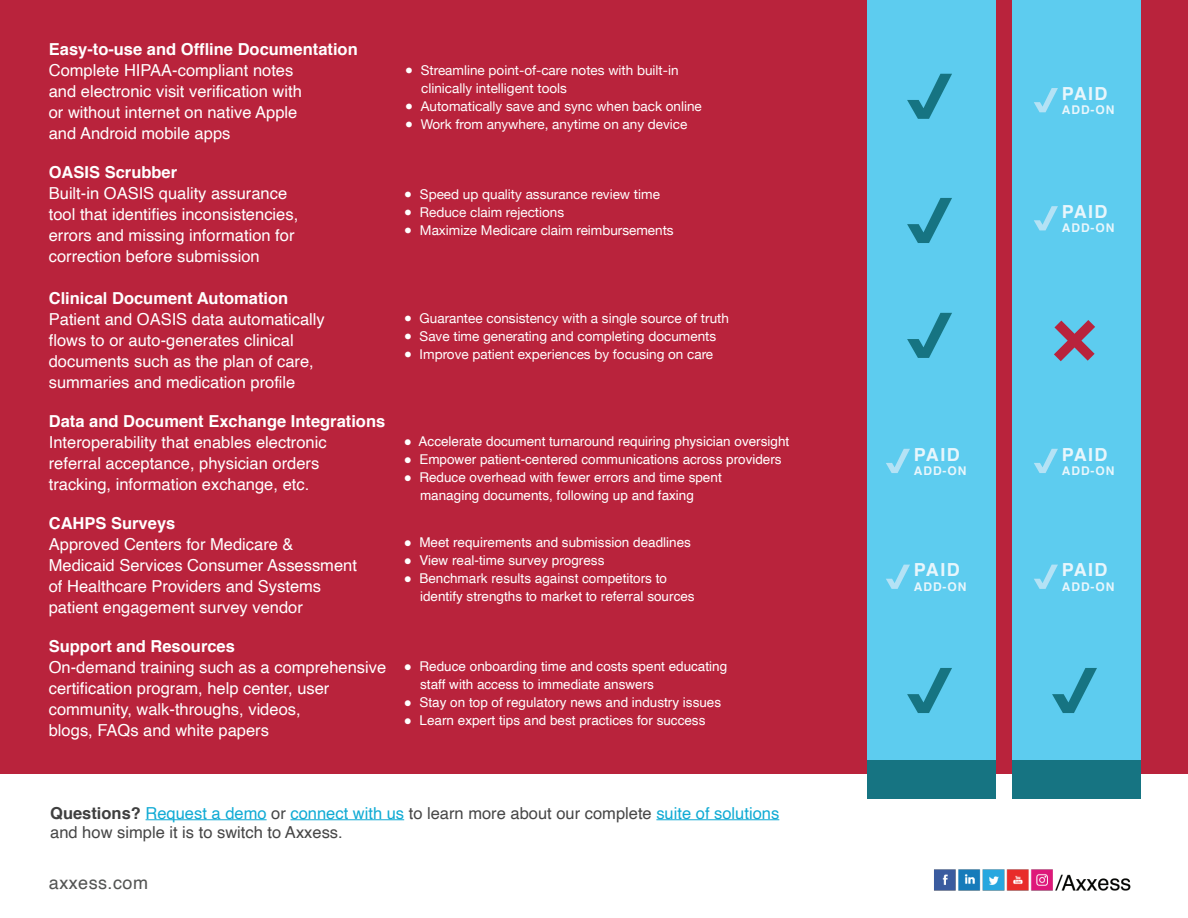
<style>
.page{position:relative;width:1188px;height:918px;background:#fff}
.page>*{position:absolute;margin:0;border:0;box-sizing:border-box;transform-origin:0 0}
.t1{font:700 18px "Helvetica";letter-spacing:.075em;color:#e8f6fc}
.t2{font:18px "Helvetica";letter-spacing:.025em;color:#535453}
.t3{font:16.5px/21px "Helvetica";color:#fff}
.t4{font:700 16.5px "Helvetica";color:#fff}
.t5{font:16.5px/19.8px "Helvetica";color:#464646}
.t6{font:13.5px/18px "Helvetica";color:#fff}
.t7{font:13.5px/18px "Helvetica Neue";color:#fff}
.t8{font:700 12px "Helvetica";letter-spacing:.075em;color:#e8f6fc}
.s1{font-weight:700;color:#3f3f3f}
.s2{color:#0faad4}
</style>
<div class="page">
<div style="left:0;top:0;width:1188px;height:774px;background:#b9233c"></div>
<div style="left:867px;top:0;width:128px;height:782px;background:#5dccef"></div>
<div style="left:1012px;top:0;width:128px;height:782px;background:#5dccef"></div>
<div style="left:1012px;top:761px;width:128px;height:38px;background:#167482"></div>
<div style="left:867px;top:761px;width:129px;height:38px;background:#167482"></div>
<svg style="left:907px;top:668px;width:45px;height:45px"></svg>
<svg style="left:1052px;top:668px;width:45px;height:45px"></svg>
<svg style="left:1054px;top:320px;width:41px;height:41px"></svg>
<svg style="left:907px;top:74px;width:45px;height:45px"></svg>
<svg style="left:907px;top:198px;width:45px;height:45px"></svg>
<svg style="left:907px;top:313px;width:45px;height:45px"></svg>
<svg style="left:1034px;top:206px;width:24px;height:24px"></svg>
<svg style="left:1034px;top:88px;width:24px;height:24px"></svg>
<svg style="left:1034px;top:449px;width:24px;height:24px"></svg>
<svg style="left:1034px;top:565px;width:24px;height:24px"></svg>
<svg style="left:886px;top:449px;width:24px;height:24px"></svg>
<svg style="left:886px;top:565px;width:24px;height:24px"></svg>
<hr style="left:146px;top:819px;width:121px;height:1px;background:#0faad4">
<hr style="left:290px;top:819px;width:114px;height:1px;background:#0faad4">
<hr style="left:656px;top:819px;width:123px;height:1px;background:#0faad4">
<img style="left:934px;top:869px;width:197px;height:22px">
<p class="t4" style="left:49px;top:36px;width:310px">Easy-to-use and Offline Documentation</p>
<p class="t3" style="left:49px;top:60px;width:255px">Complete HIPAA-compliant notes and electronic visit verification with or without internet on native Apple and Android mobile apps</p>
<p class="t4" style="left:49px;top:159px;width:130px">OASIS Scrubber</p>
<p class="t3" style="left:49px;top:183px;width:251px">Built-in OASIS quality assurance tool that identifies inconsistencies, errors and missing information for correction before submission</p>
<p class="t4" style="left:49px;top:285px;width:241px">Clinical Document Automation</p>
<p class="t3" style="left:49px;top:309px;width:278px">Patient and OASIS data automatically flows to or auto-generates clinical documents such as the plan of care, summaries and medication profile</p>
<p class="t4" style="left:49px;top:408px;width:338px">Data and Document Exchange Integrations</p>
<p class="t3" style="left:49px;top:432px;width:279px">Interoperability that enables electronic referral acceptance, physician orders tracking, information exchange, etc.</p>
<p class="t4" style="left:49px;top:510px;width:128px">CAHPS Surveys</p>
<p class="t3" style="left:49px;top:534px;width:310px">Approved Centers for Medicare &amp; Medicaid Services Consumer Assessment of Healthcare Providers and Systems patient engagement survey vendor</p>
<p class="t4" style="left:49px;top:633px;width:188px">Support and Resources</p>
<p class="t3" style="left:49px;top:657px;width:339px">On-demand training such as a comprehensive certification program, help center, user community, walk-throughs, videos,<br>blogs, FAQs and white papers</p>
<p class="t7" style="left:421px;top:62px;width:259px;text-indent:-16px">● Streamline point-of-care notes with built-in clinically intelligent tools</p>
<p class="t7" style="left:405px;top:98px;width:298px">● Automatically save and sync when back online</p>
<p class="t7" style="left:405px;top:116px;width:284px">● Work from anywhere, anytime on any device</p>
<p class="t7" style="left:404px;top:185px;width:257px">● Speed up quality assurance review time</p>
<p class="t7" style="left:404px;top:203px;width:162px">● Reduce claim rejections</p>
<p class="t7" style="left:404px;top:221px;width:271px">● Maximize Medicare claim reimbursements</p>
<p class="t7" style="left:404px;top:310px;width:327px">● Guarantee consistency with a single source of truth</p>
<p class="t7" style="left:404px;top:328px;width:314px">● Save time generating and completing documents</p>
<p class="t7" style="left:404px;top:346px;width:311px">● Improve patient experiences by focusing on care</p>
<p class="t6" style="left:404px;top:432px;width:387px">● Accelerate document turnaround requiring physician oversight</p>
<p class="t6" style="left:404px;top:450px;width:380px">● Empower patient-centered communications across providers</p>
<p class="t6" style="left:420px;top:468px;width:303px;text-indent:-16px">● Reduce overhead with fewer errors and time spent managing documents, following up and faxing</p>
<p class="t6" style="left:404px;top:534px;width:289px">● Meet requirements and submission deadlines</p>
<p class="t6" style="left:404px;top:552px;width:202px">● View real-time survey progress</p>
<p class="t6" style="left:420px;top:570px;width:276px;text-indent:-16px">● Benchmark results against competitors to identify strengths to market to referral sources</p>
<p class="t6" style="left:420px;top:658px;width:308px;text-indent:-16px">● Reduce onboarding time and costs spent educating staff with access to immediate answers</p>
<p class="t6" style="left:404px;top:694px;width:319px">● Stay on top of regulatory news and industry issues</p>
<p class="t6" style="left:404px;top:712px;width:303px">● Learn expert tips and best practices for success</p>
<p class="t5" style="left:50px;top:803px;width:731px"><span class="s1">Questions?</span> <span class="s2">Request a demo</span> or <span class="s2">connect with us</span> to learn more about our complete <span class="s2">suite of solutions </span>and how simple it is to switch to Axxess.</p>
<p class="t2" style="left:49px;top:869px;width:101px">axxess.com</p>
<p class="t1" style="left:914px;top:440px;width:47px">PAID</p>
<p class="t8" style="left:914px;top:461px;width:54px">ADD-ON</p>
<p class="t1" style="left:914px;top:556px;width:47px">PAID</p>
<p class="t8" style="left:914px;top:577px;width:54px">ADD-ON</p>
<p class="t1" style="left:1062px;top:79px;width:47px">PAID</p>
<p class="t8" style="left:1062px;top:100px;width:54px">ADD-ON</p>
<p class="t1" style="left:1062px;top:197px;width:47px">PAID</p>
<p class="t8" style="left:1062px;top:218px;width:54px">ADD-ON</p>
<p class="t1" style="left:1062px;top:440px;width:47px">PAID</p>
<p class="t8" style="left:1062px;top:461px;width:54px">ADD-ON</p>
<p class="t1" style="left:1062px;top:556px;width:47px">PAID</p>
<p class="t8" style="left:1062px;top:577px;width:54px">ADD-ON</p>
</div>
